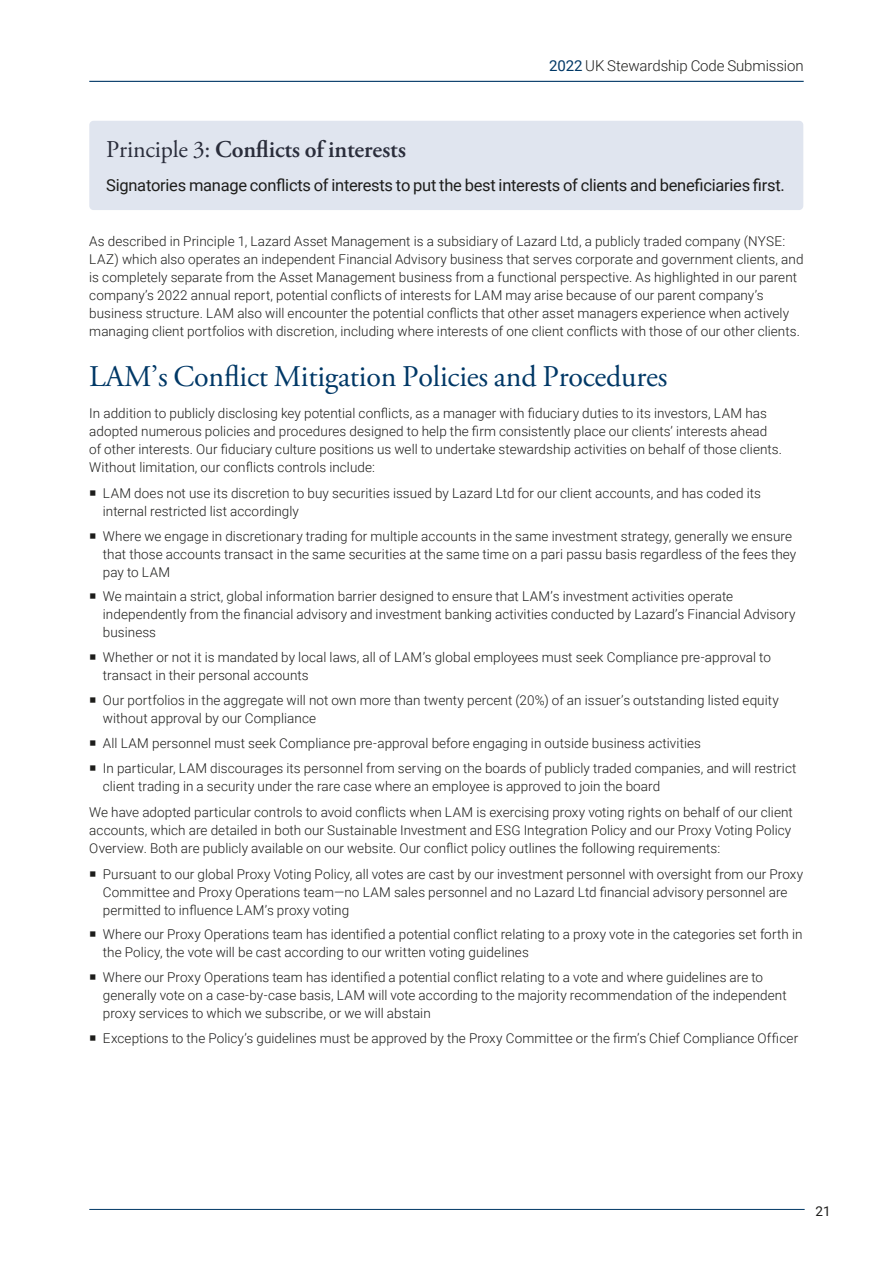
<style>
.page{position:relative;width:893px;height:1263px;background:#fff}
.page>*{position:absolute;margin:0;border:0;box-sizing:border-box;transform-origin:0 0}
.t1{font:30px "Adobe Garamond Pro";letter-spacing:-.005em;color:#003866}
.t2{font:600 24px "Adobe Garamond Pro";letter-spacing:-.005em;color:#2a2d3b}
.t3{font:16.5px "Roboto";letter-spacing:-.02em;color:#1d1d1b}
.t4{font:300 15px "Roboto";letter-spacing:-.005em;color:#21211f}
.t5{font:300 13.5px/18px "Roboto";letter-spacing:.005em;color:#1d1d1b}
.t6{font:13.5px "Roboto";color:#1d1d1b}
.s1{font-weight:400;color:#003866}
.s2{font-weight:400}
</style>
<div class="page">
<hr style="left:89px;top:1209px;width:716px;height:1px;background:#003866">
<hr style="left:89px;top:81px;width:715px;height:1px;background:#003866">
<div style="left:89px;top:121px;width:714px;height:89px;background:#e0e5ef;border-radius:4px"></div>
<p class="t4" style="left:549px;top:55px;width:256px"><span class="s1">2022</span> UK Stewardship Code Submission</p>
<h2 class="t2" style="left:106px;top:135px;width:301px"><span class="s2">Principle 3:</span> Conflicts of interests</h2>
<p class="t3" style="left:106px;top:174px;width:680px">Signatories manage conflicts of interests to put the best interests of clients and beneficiaries first.</p>
<p class="t5" style="left:89px;top:232px;width:716px">As described in Principle 1, Lazard Asset Management is a subsidiary of Lazard Ltd, a publicly traded company (NYSE:<br>LAZ) which also operates an independent Financial Advisory business that serves corporate and government clients, and is completely separate from the Asset Management business from a functional perspective. As highlighted in our parent company’s 2022 annual report, potential conflicts of interests for LAM may arise because of our parent company’s business structure. LAM also will encounter the potential conflicts that other asset managers experience when actively managing client portfolios with discretion, including where interests of one client conflicts with those of our other clients.</p>
<h1 class="t1" style="left:89px;top:358px;width:580px">LAM’s Conflict Mitigation Policies and Procedures</h1>
<p class="t5" style="left:89px;top:403px;width:694px">In addition to publicly disclosing key potential conflicts, as a manager with fiduciary duties to its investors, LAM has adopted numerous policies and procedures designed to help the firm consistently place our clients’ interests ahead of other interests. Our fiduciary culture positions us well to undertake stewardship activities on behalf of those clients.<br>Without limitation, our conflicts controls include:</p>
<p class="t5" style="left:103px;top:483px;width:660px">LAM does not use its discretion to buy securities issued by Lazard Ltd for our client accounts, and has coded its internal restricted list accordingly</p>
<p class="t5" style="left:103px;top:526px;width:695px">Where we engage in discretionary trading for multiple accounts in the same investment strategy, generally we ensure that those accounts transact in the same securities at the same time on a pari passu basis regardless of the fees they pay to LAM</p>
<p class="t5" style="left:103px;top:587px;width:694px">We maintain a strict, global information barrier designed to ensure that LAM’s investment activities operate independently from the financial advisory and investment banking activities conducted by Lazard’s Financial Advisory business</p>
<p class="t5" style="left:103px;top:648px;width:669px">Whether or not it is mandated by local laws, all of LAM’s global employees must seek Compliance pre-approval to transact in their personal accounts</p>
<p class="t5" style="left:103px;top:691px;width:678px">Our portfolios in the aggregate will not own more than twenty percent (20%) of an issuer’s outstanding listed equity without approval by our Compliance</p>
<p class="t5" style="left:103px;top:730px;width:695px;line-height:24.8px">All LAM personnel must seek Compliance pre-approval before engaging in outside business activities<br>In particular, LAM discourages its personnel from serving on the boards of publicly traded companies, and will restrict</p>
<p class="t5" style="left:89px;top:772px;width:705px;line-height:26.1px;text-indent:14px">client trading in a security under the rare case where an employee is approved to join the board<br>We have adopted particular controls to avoid conflicts when LAM is exercising proxy voting rights on behalf of our client</p>
<p class="t5" style="left:89px;top:820px;width:703px">accounts, which are detailed in both our Sustainable Investment and ESG Integration Policy and our Proxy Voting Policy<br>Overview. Both are publicly available on our website. Our conflict policy outlines the following requirements:</p>
<p class="t5" style="left:103px;top:864px;width:702px">Pursuant to our global Proxy Voting Policy, all votes are cast by our investment personnel with oversight from our Proxy<br>Committee and Proxy Operations team—no LAM sales personnel and no Lazard Ltd financial advisory personnel are permitted to influence LAM’s proxy voting</p>
<p class="t5" style="left:103px;top:925px;width:701px">Where our Proxy Operations team has identified a potential conflict relating to a proxy vote in the categories set forth in the Policy, the vote will be cast according to our written voting guidelines</p>
<p class="t5" style="left:103px;top:968px;width:685px">Where our Proxy Operations team has identified a potential conflict relating to a vote and where guidelines are to generally vote on a case-by-case basis, LAM will vote according to the majority recommendation of the independent proxy services to which we subscribe, or we will abstain</p>
<p class="t5" style="left:103px;top:1029px;width:697px">Exceptions to the Policy’s guidelines must be approved by the Proxy Committee or the firm’s Chief Compliance Officer</p>
<p class="t6" style="left:815px;top:1202px;width:17px">21</p>
</div>
